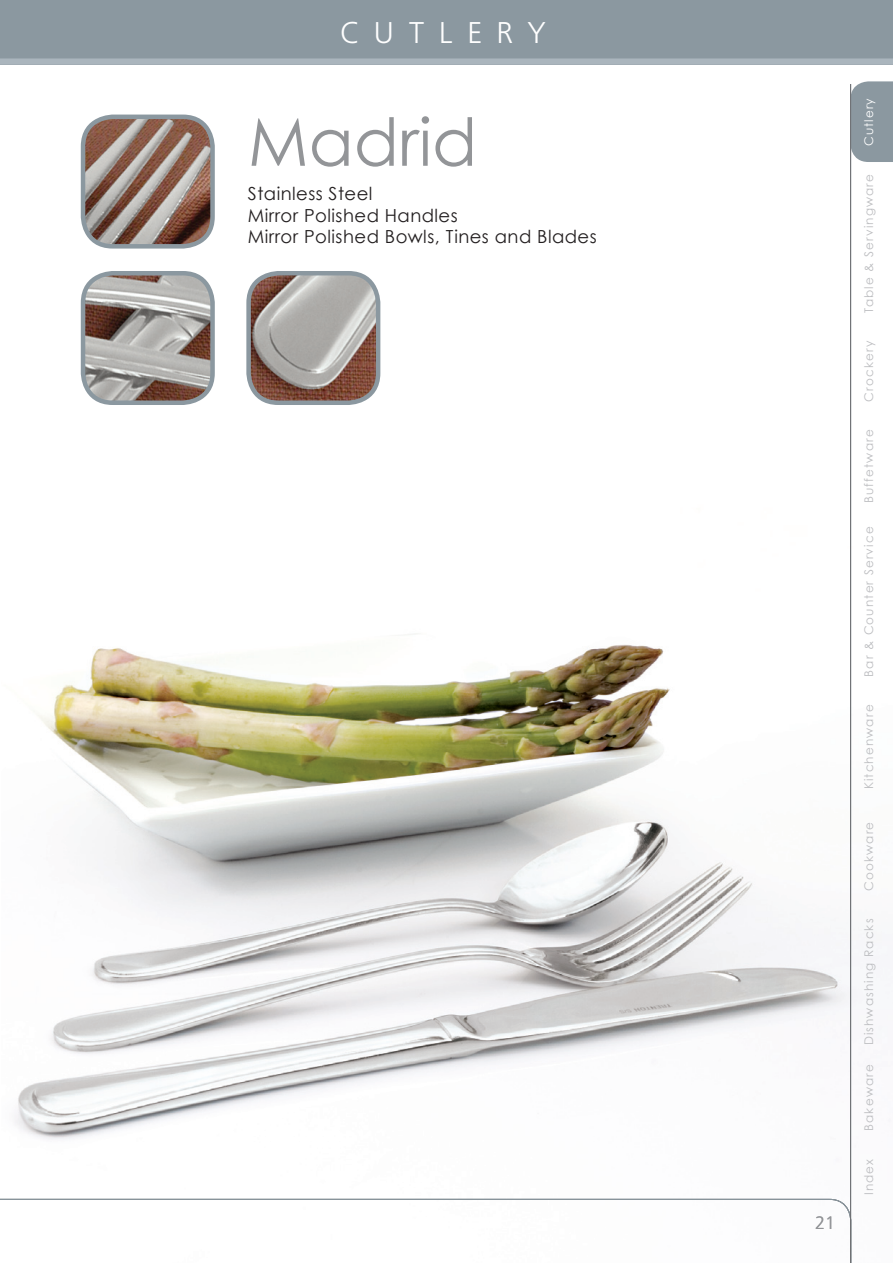
<style>
.page{position:relative;width:893px;height:1263px;background:#fff}
.page>*{position:absolute;margin:0;border:0;box-sizing:border-box;transform-origin:0 0}
.t1{font:66px "Century Gothic";color:#939598}
.t2{font:300 30px "Frutiger LT Std";letter-spacing:.485em;color:#fff}
.t3{font:18px/21.6px "Century Gothic";letter-spacing:.025em;color:#231f20}
.t4{font:300 18px "Frutiger LT Std";color:#939598}
.t5{font:12px "Century Gothic";letter-spacing:.095em;color:#bcbdc0}
.t6{font:12px "Century Gothic";letter-spacing:.095em;color:#fff}
</style>
<div class="page">
<img style="left:2px;top:482px;width:850px;height:781px">
<div style="left:851px;top:81px;width:42px;height:81px;background:#8b98a0"></div>
<svg style="left:0;top:0;width:893px;height:64px;background:#8d9aa2"></svg>
<svg style="left:0;top:1199px;width:850px;height:64px"></svg>
<hr style="left:850px;top:84px;width:1px;height:1179px;background:#6c6d70">
<img style="left:83px;top:117px;width:127px;height:127px">
<div style="left:81px;top:115px;width:134px;height:134px;border:4px solid #8b98a0;border-radius:30px"></div>
<img style="left:83px;top:274px;width:127px;height:129px">
<div style="left:81px;top:271px;width:134px;height:134px;border:4px solid #8b98a0;border-radius:30px"></div>
<img style="left:251px;top:273px;width:126px;height:127px">
<div style="left:246px;top:271px;width:134px;height:134px;border:4px solid #8b98a0;border-radius:30px"></div>
<h2 class="t2" style="left:340px;top:15px;width:207px">CUTLERY</h2>
<h1 class="t1" style="left:248px;top:102px;width:231px">Madrid</h1>
<h3 class="t3" style="left:248px;top:182px;width:350px">Stainless Steel<br>Mirror Polished Handles<br>Mirror Polished Bowls, Tines and Blades</h3>
<h3 class="t4" style="left:815px;top:1212px;width:22px">21</h3>
<p class="t6" style="left:862px;top:146px;width:50px;rotate:-90deg">Cutlery</p>
<p class="t5" style="left:862px;top:313px;width:140px;rotate:-90deg">Table &amp; Servingware</p>
<p class="t5" style="left:862px;top:402px;width:62px;rotate:-90deg">Crockery</p>
<p class="t5" style="left:862px;top:503px;width:75px;rotate:-90deg">Buffetware</p>
<p class="t5" style="left:862px;top:677px;width:152px;rotate:-90deg">Bar &amp; Counter Service</p>
<p class="t5" style="left:862px;top:789px;width:86px;rotate:-90deg">Kitchenware</p>
<p class="t5" style="left:862px;top:891px;width:71px;rotate:-90deg">Cookware</p>
<p class="t5" style="left:862px;top:1045px;width:128px;rotate:-90deg">Dishwashing Racks</p>
<p class="t5" style="left:862px;top:1131px;width:68px;rotate:-90deg">Bakeware</p>
<p class="t5" style="left:862px;top:1195px;width:38px;rotate:-90deg">Index</p>
</div>
